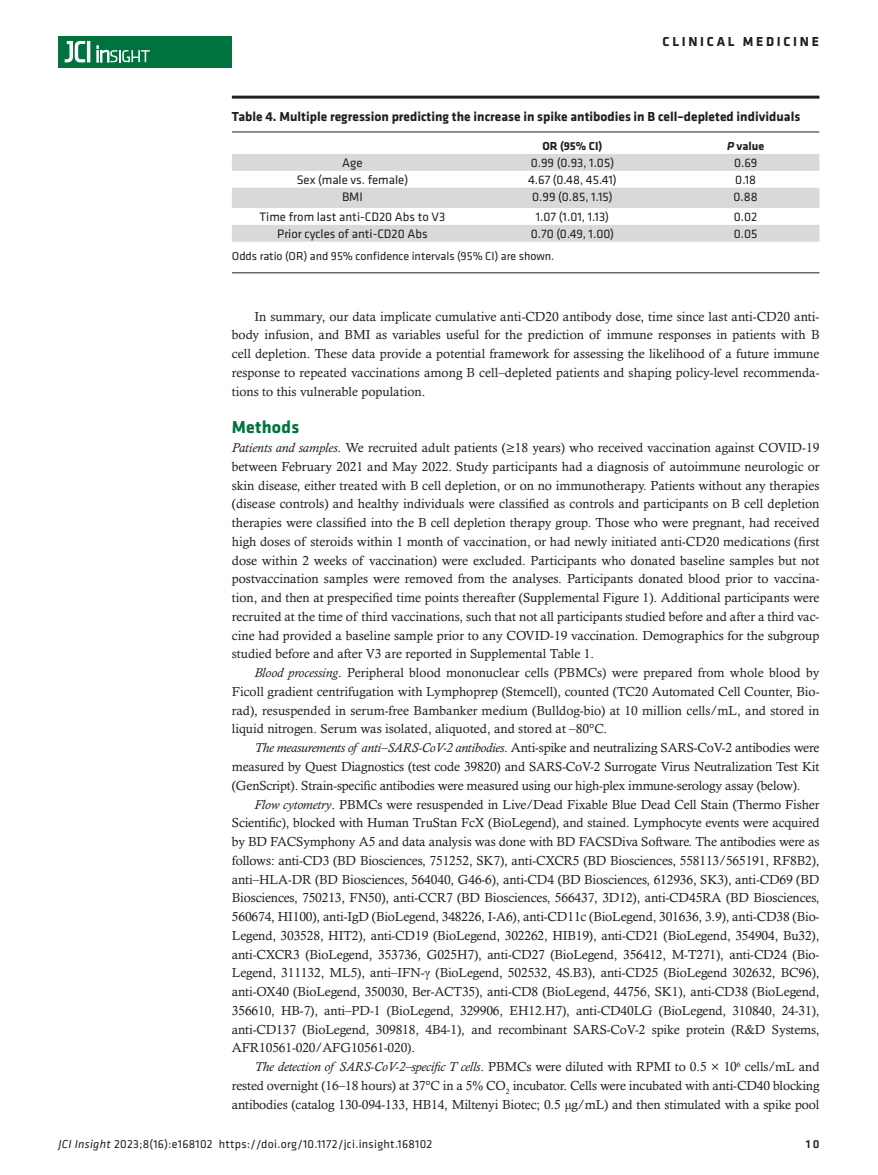
<style>
.page{position:relative;width:878px;height:1175px;background:#fff}
.page>*{position:absolute;margin:0;border:0;box-sizing:border-box;transform-origin:0 0}
.t1{font:700 18px "Klavika";letter-spacing:.01em;color:#00723e}
.t2{font:700 13.5px "Klavika Basic";color:#231f20}
.t3{font:700 13.5px "Klavika Basic";letter-spacing:.2em;color:#231f20}
.t4{font:13.2px/18.8px "Calisto MT Std";letter-spacing:-.01em;color:#231f20;text-align:justify}
.t5{font:12.75px "Klavika";color:#231f20}
.t6{font:12px "Klavika Basic";letter-spacing:.015em;color:#231f20}
.t7{font:700 12px "Klavika";color:#231f20}
.t8{font:500 12px "Klavika Basic";color:#231f20}
.s1{font-style:italic}
.s2{font-family:"Times New Roman"}
</style>
<div class="page">
<div style="left:59px;top:36px;width:173px;height:31px;background:#00723e"></div>
<hr style="left:87px;top:41px;width:3px;height:21px;background:#fff">
<svg style="left:64px;top:41px;width:21px;height:22px"></svg>
<svg style="left:97px;top:46px;width:53px;height:16px"></svg>
<hr style="left:232px;top:96px;width:587px;height:3px;background:#231f20">
<hr style="left:232px;top:132px;width:587px;height:1px;background:#231f20">
<hr style="left:232px;top:272px;width:587px;height:1px;background:#231f20">
<svg style="left:232px;top:154px;width:587px;height:88px;fill:#d9d9d9"></svg>
<p class="t3" style="left:662px;top:32px;width:158px">CLINICAL MEDICINE</p>
<p class="t2" style="left:232px;top:107px;width:570px">Table 4. Multiple regression predicting the increase in spike antibodies in B cell–depleted individuals</p>
<p class="t7" style="left:542px;top:138px;width:61px">OR (95% CI)</p>
<p class="t7" style="left:727px;top:138px;width:39px"><span class="s1">P</span> value</p>
<p class="t5" style="left:342px;top:155px;width:22px">Age</p>
<p class="t5" style="left:530px;top:155px;width:85px">0.99 (0.93, 1.05)</p>
<p class="t5" style="left:734px;top:155px;width:25px">0.69</p>
<p class="t5" style="left:297px;top:171px;width:113px">Sex (male vs. female)</p>
<p class="t5" style="left:528px;top:171px;width:90px">4.67 (0.48, 45.41)</p>
<p class="t5" style="left:735px;top:171px;width:22px">0.18</p>
<p class="t5" style="left:342px;top:188px;width:22px">BMI</p>
<p class="t5" style="left:532px;top:188px;width:82px">0.99 (0.85, 1.15)</p>
<p class="t5" style="left:733px;top:188px;width:26px">0.88</p>
<p class="t5" style="left:259px;top:209px;width:187px">Time from last anti-CD20 Abs to V3</p>
<p class="t5" style="left:536px;top:209px;width:75px">1.07 (1.01, 1.13)</p>
<p class="t5" style="left:734px;top:209px;width:25px">0.02</p>
<p class="t5" style="left:277px;top:225px;width:152px">Prior cycles of anti-CD20 Abs</p>
<p class="t5" style="left:531px;top:225px;width:85px">0.70 (0.49, 1.00)</p>
<p class="t5" style="left:733px;top:225px;width:25px">0.05</p>
<p class="t6" style="left:232px;top:248px;width:324px">Odds ratio (OR) and 95% confidence intervals (95% CI) are shown.</p>
<p class="t4" style="left:232px;top:307px;width:589px;text-indent:22px">In summary, our data implicate cumulative anti-CD20 antibody dose, time since last anti-CD20 anti&shy;body infusion, and BMI as variables useful for the prediction of immune responses in patients with B cell depletion. These data provide a potential framework for assessing the likelihood of a future immune response to repeated vaccinations among B cell–depleted patients and shaping policy-level recommenda&shy;tions to this vulnerable population.</p>
<h1 class="t1" style="left:232px;top:414px;width:69px">Methods</h1>
<p class="t4" style="left:232px;top:438px;width:589px"><span class="s1">Patients and samples</span>. We recruited adult patients (≥18 years) who received vaccination against COVID-19 between February 2021 and May 2022. Study participants had a diagnosis of autoimmune neurologic or skin disease, either treated with B cell depletion, or on no immunotherapy. Patients without any therapies (disease controls) and healthy individuals were classified as controls and participants on B cell depletion therapies were classified into the B cell depletion therapy group. Those who were pregnant, had received high doses of steroids within 1 month of vaccination, or had newly initiated anti-CD20 medications (first dose within 2 weeks of vaccination) were excluded. Participants who donated baseline samples but not postvaccination samples were removed from the analyses. Participants donated blood prior to vaccina&shy;tion, and then at prespecified time points thereafter (Supplemental Figure 1). Additional participants were recruited at the time of third vaccinations, such that not all participants studied before and after a third vac&shy;cine had provided a baseline sample prior to any COVID-19 vaccination. Demographics for the subgroup studied before and after V3 are reported in Supplemental Table 1.</p>
<p class="t4" style="left:232px;top:663px;width:589px;text-indent:22px"><span class="s1">Blood processing</span>. Peripheral blood mononuclear cells (PBMCs) were prepared from whole blood by Ficoll gradient centrifugation with Lymphoprep (Stemcell), counted (TC20 Automated Cell Counter, Bio&shy;rad), resuspended in serum-free Bambanker medium (Bulldog-bio) at 10 million cells/mL, and stored in liquid nitrogen. Serum was isolated, aliquoted, and stored at –80°C.</p>
<p class="t4" style="left:232px;top:738px;width:589px;text-indent:22px"><span class="s1">The measurements of anti–SARS-CoV-2 antibodies</span>. Anti-spike and neutralizing SARS-CoV-2 antibodies were measured by Quest Diagnostics (test code 39820) and SARS-CoV-2 Surrogate Virus Neutralization Test Kit (GenScript). Strain-specific antibodies were measured using our high-plex immune-serology assay (below).</p>
<p class="t4" style="left:232px;top:794px;width:589px;text-indent:22px"><span class="s1">Flow cytometry</span>. PBMCs were resuspended in Live/Dead Fixable Blue Dead Cell Stain (Thermo Fisher Scientific), blocked with Human TruStan FcX (BioLegend), and stained. Lymphocyte events were acquired by BD FACSymphony A5 and data analysis was done with BD FACSDiva Software. The antibodies were as follows: anti-CD3 (BD Biosciences, 751252, SK7), anti-CXCR5 (BD Biosciences, 558113/565191, RF8B2), anti–HLA-DR (BD Biosciences, 564040, G46-6), anti-CD4 (BD Biosciences, 612936, SK3), anti-CD69 (BD Biosciences, 750213, FN50), anti-CCR7 (BD Biosciences, 566437, 3D12), anti-CD45RA (BD Biosciences, 560674, HI100), anti-IgD (BioLegend, 348226, I-A6), anti-CD11c (BioLegend, 301636, 3.9), anti-CD38 (Bio-Legend, 303528, HIT2), anti-CD19 (BioLegend, 302262, HIB19), anti-CD21 (BioLegend, 354904, Bu32), anti-CXCR3 (BioLegend, 353736, G025H7), anti-CD27 (BioLegend, 356412, M-T271), anti-CD24 (Bio-Legend, 311132, ML5), anti–IFN-<span class="s2">γ</span> (BioLegend, 502532, 4S.B3), anti-CD25 (BioLegend 302632, BC96), anti-OX40 (BioLegend, 350030, Ber-ACT35), anti-CD8 (BioLegend, 44756, SK1), anti-CD38 (BioLegend, 356610, HB-7), anti–PD-1 (BioLegend, 329906, EH12.H7), anti-CD40LG (BioLegend, 310840, 24-31), anti-CD137 (BioLegend, 309818, 4B4-1), and recombinant SARS-CoV-2 spike protein (R&amp;D Systems, AFR10561-020/AFG10561-020).</p>
<p class="t4" style="left:232px;top:1057px;width:589px;text-indent:22px"><span class="s1">The detection of SARS-CoV-2–specific T cells</span>. PBMCs were diluted with RPMI to 0.5 × 10<sup>6</sup> cells/mL and rested overnight (16–18 hours) at 37°C in a 5% CO<sub>2</sub> incubator. Cells were incubated with anti-CD40 blocking antibodies (catalog 130-094-133, HB14, Miltenyi Biotec; 0.5 <span class="s2">μ</span>g/mL) and then stimulated with a spike pool</p>
<p class="t6" style="left:59px;top:1135px;width:375px"><span class="s1">JCI Insight</span> 2023;8(16):e168102 https://doi.org/10.1172/jci.insight.168102</p>
<p class="t8" style="left:805px;top:1135px;width:15px">10</p>
</div>
